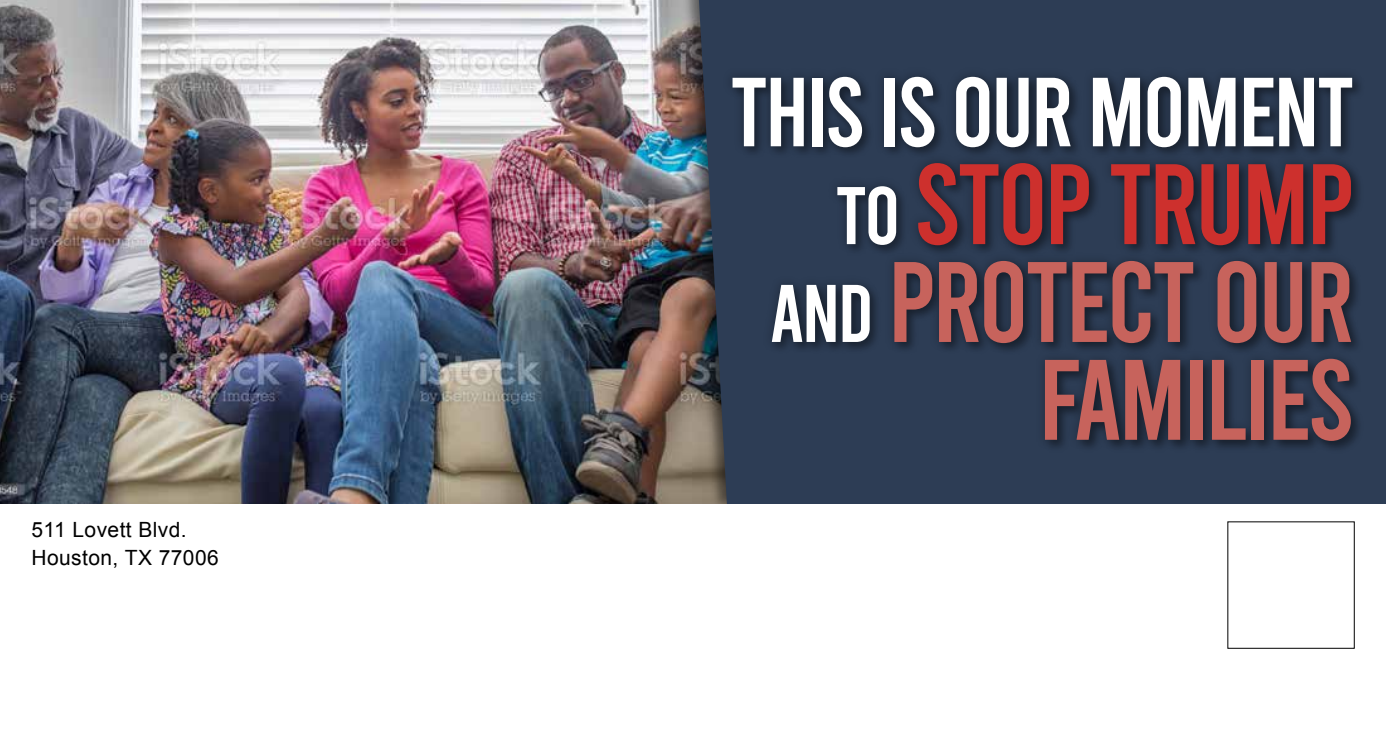
<style>
.page{position:relative;width:1386px;height:756px;background:#fff}
.page>*{position:absolute;margin:0;border:0;box-sizing:border-box;transform-origin:0 0}
.t1{font:114.1px/97.8px "Bebas";letter-spacing:-.03em;color:#c7635c;text-align:right}
.t2{font:97.83px "Bebas";letter-spacing:-.03em;color:#fff}
.t3{font:21px/28px "Arial";letter-spacing:.02em;color:#000}
.s1{font-size:81.55px;color:#fff}
.s2{color:#cd302d}
</style>
<div class="page">
<img style="left:0;top:0;width:682px;height:504px">
<svg style="left:699px;top:0;width:687px;height:504px;background:#2f3e54"></svg>
<div style="left:722px;top:66px;width:641px;height:386px;background:#000;opacity:.22"></div>
<p class="t3" style="left:32px;top:516px;width:189px">511 Lovett Blvd.<br>Houston, TX 77006</p>
<p class="t2" style="left:730px;top:63px;width:626px">THIS IS OUR MOMENT</p>
<p class="t1" style="left:770px;top:155px;width:586px"><span class="s1">TO</span> <span class="s2">STOP TRUMP<br></span><span class="s1">AND</span> PROTECT OUR<br>FAMILIES</p>
</div>
